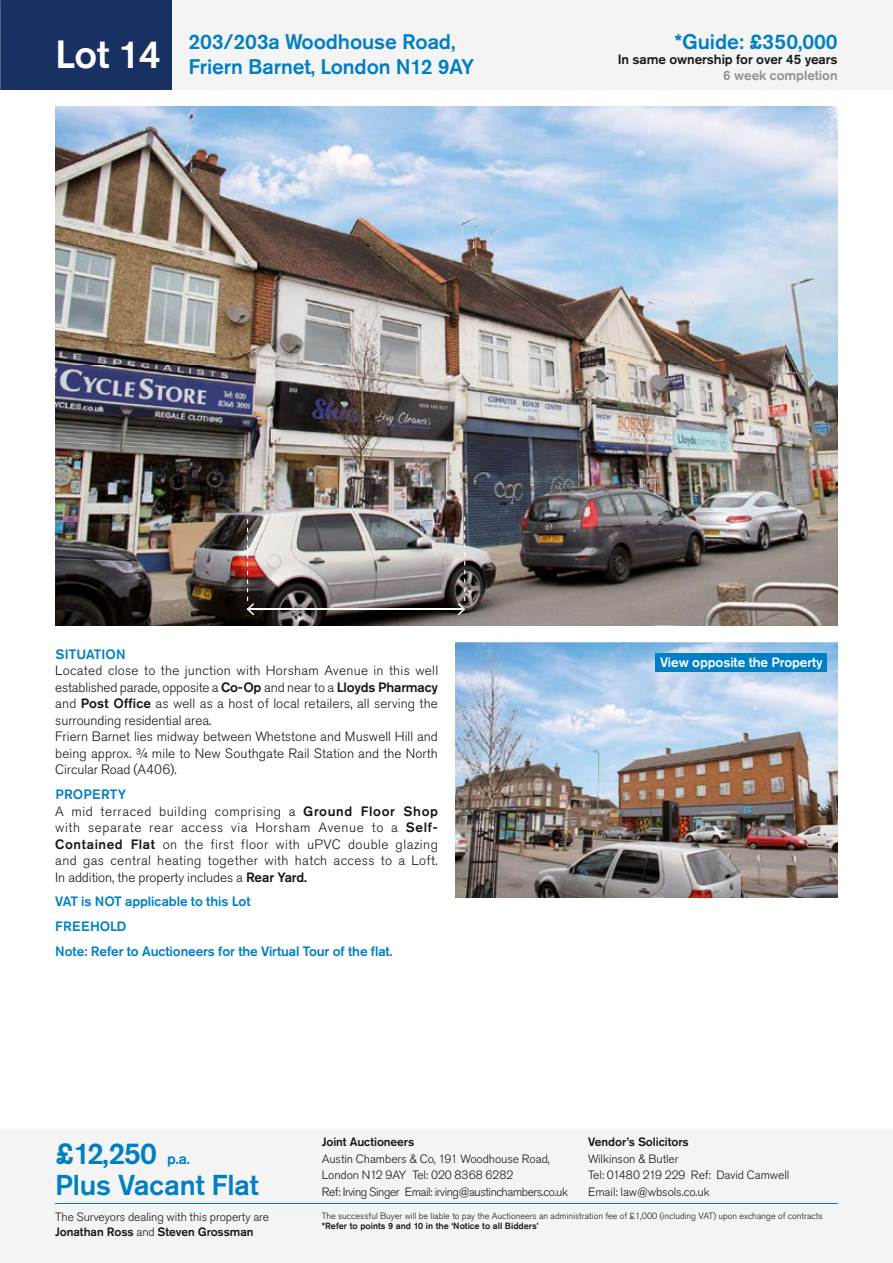
<style>
.page{position:relative;width:893px;height:1263px;background:#fff}
.page>*{position:absolute;margin:0;border:0;box-sizing:border-box;transform-origin:0 0}
.t1{font:500 30px "Akzidenz Grotesk Pro";color:#007fc4}
.t2{font:500 28.5px "Akzidenz Grotesk Pro";letter-spacing:-.005em;color:#007fc4}
.t3{font:500 21px/25.2px "Akzidenz Grotesk Pro";letter-spacing:-.005em;color:#007fc4}
.t4{font:300 13.5px/16.5px "Akzidenz Grotesk Pro";letter-spacing:.01em;color:#181716}
.t5{font:300 13.5px/16.5px "Akzidenz Grotesk Pro";letter-spacing:.04em;color:#181716}
.t6{font:500 13.5px/24.8px "Akzidenz Grotesk Pro";letter-spacing:-.005em;color:#007fc4}
.t7{font:500 13.5px "Akzidenz Grotesk Pro";letter-spacing:-.005em;color:#181716}
.t8{font:500 13.5px "Akzidenz Grotesk Pro";letter-spacing:-.005em;color:#fff}
.t9{font:500 13.5px "Akzidenz Grotesk Pro";letter-spacing:-.005em;color:#919291}
.t10{font:300 12px/16.5px "Akzidenz Grotesk Pro";letter-spacing:-.005em;color:#181716}
.t11{font:300 12px/16.5px "Akzidenz Grotesk Pro";letter-spacing:-.035em;color:#181716}
.t12{font:500 12px "Akzidenz Grotesk Pro";letter-spacing:-.005em;color:#181716}
.t13{font:300 9px "Akzidenz Grotesk Pro";color:#181716}
.t14{font:500 9px "Akzidenz Grotesk Pro";color:#181716}
.s1{font-weight:500}
.s2{font-weight:500;color:#007fc4}
.s3{font-size:15px}
</style>
<div class="page">
<div style="left:0;top:0;width:893px;height:89px;background:#f4f4f4"></div>
<div style="left:0;top:1129px;width:893px;height:134px;background:#f4f4f4"></div>
<div style="left:0;top:0;width:171px;height:89px;background:#193162"></div>
<hr style="left:55px;top:1203px;width:783px;height:1px;background:#007fc4">
<img style="left:55px;top:106px;width:783px;height:520px">
<hr style="left:248px;top:608px;width:216px;height:2px;background:#fff">
<svg style="left:247px;top:519px;width:7px;height:96px"></svg>
<svg style="left:458px;top:517px;width:7px;height:98px"></svg>
<img style="left:455px;top:643px;width:383px;height:255px">
<div style="left:656px;top:653px;width:171px;height:18px;background:#007fc4"></div>
<h3 class="t3" style="left:55px;top:29px;width:420px;text-indent:133px">203/203a Woodhouse Road,<br><sup>Lot</sup> <sup>14</sup> Friern Barnet, London N12 9AY</h3>
<h3 class="t3" style="left:674px;top:29px;width:165px">*Guide: £350,000</h3>
<p class="t7" style="left:618px;top:50px;width:221px">In same ownership for over 45 years</p>
<p class="t9" style="left:723px;top:67px;width:116px">6 week completion</p>
<p class="t6" style="left:55px;top:642px;width:72px">SITUATION</p>
<p class="t4" style="left:55px;top:662px;width:384px">Located close to the junction with Horsham Avenue in this well established parade, opposite a <span class="s1">Co-Op</span> and near to a <span class="s1">Lloyds Pharmacy </span>and <span class="s1">Post Office</span> as well as a host of local retailers, all serving the surrounding residential area.<br>Friern Barnet lies midway between Whetstone and Muswell Hill and being approx. ¾ mile to New Southgate Rail Station and the North Circular Road (A406).</p>
<p class="t5" style="left:55px;top:786px;width:384px"><span class="s2">PROPERTY<br></span>A mid terraced building comprising a <span class="s1">Ground Floor Shop </span>with separate rear access via Horsham Avenue to a <span class="s1">Self-Contained Flat</span> on the first floor with uPVC double glazing and gas central heating together with hatch access to a Loft.<br>In addition, the property includes a <span class="s1">Rear Yard.</span></p>
<p class="t6" style="left:55px;top:889px;width:339px">VAT is NOT applicable to this Lot<br>FREEHOLD<br>Note: Refer to Auctioneers for the Virtual Tour of the flat.</p>
<p class="t8" style="left:660px;top:653px;width:164px">View opposite the Property</p>
<h1 class="t1" style="left:55px;top:1134px;width:136px">£12,250 <span class="s3">p.a.</span></h1>
<h2 class="t2" style="left:55px;top:1167px;width:205px">Plus Vacant Flat</h2>
<p class="t12" style="left:322px;top:1134px;width:94px">Joint Auctioneers</p>
<p class="t11" style="left:322px;top:1150px;width:248px">Austin Chambers &amp; Co, 191 Woodhouse Road,<br>London N12 9AY Tel: 020 8368 6282<br>Ref: Irving Singer Email: irving@austinchambers.co.uk</p>
<p class="t12" style="left:588px;top:1134px;width:102px">Vendor’s Solicitors</p>
<p class="t10" style="left:588px;top:1150px;width:203px">Wilkinson &amp; Butler<br>Tel: 01480 219 229 Ref: David Camwell<br>Email: law@wbsols.co.uk</p>
<p class="t10" style="left:55px;top:1209px;width:215px;line-height:15px">The Surveyors dealing with this property are<br><span class="s1">Jonathan Ross</span> and <span class="s1">Steven Grossman</span></p>
<p class="t13" style="left:322px;top:1209px;width:502px">The successful Buyer will be liable to pay the Auctioneers an administration fee of £1,000 (including VAT) upon exchange of contracts</p>
<p class="t14" style="left:322px;top:1220px;width:218px">*Refer to points 9 and 10 in the ‘Notice to all Bidders’</p>
</div>
